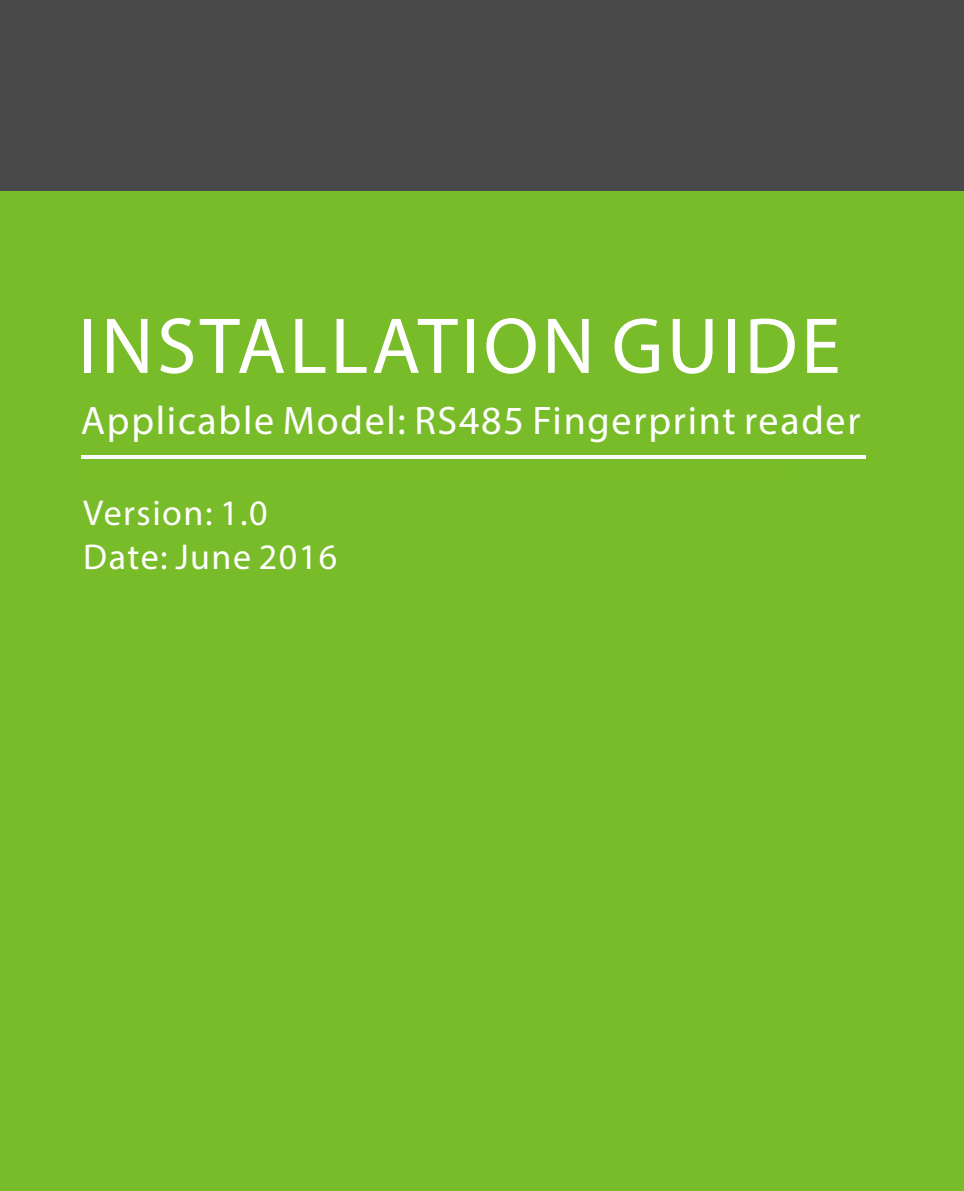
<style>
.page{position:relative;width:964px;height:1191px;background:#fff}
.page>*{position:absolute;margin:0;border:0;box-sizing:border-box;transform-origin:0 0}
.t1{font:80px "Myriad Pro";letter-spacing:.04em;color:#fff}
.t2{font:40px "Myriad Pro";letter-spacing:.04em;color:#fff}
.t3{font:36px/43.2px "Myriad Pro";letter-spacing:.04em;color:#fff}
</style>
<div class="page">
<div style="left:0;top:0;width:964px;height:191px;background:#484848"></div>
<div style="left:0;top:191px;width:964px;height:1000px;background:#79bc29"></div>
<hr style="left:81px;top:455px;width:784px;height:3px;background:#f9fbfa">
<h1 class="t1" style="left:78px;top:313px;width:763px">INSTALLATION GUIDE</h1>
<p class="t2" style="left:81px;top:404px;width:781px">Applicable Model: RS485 Fingerprint reader</p>
<p class="t3" style="left:83px;top:495px;width:255px">Version: 1.0<br>Date: June 2016</p>
</div>
